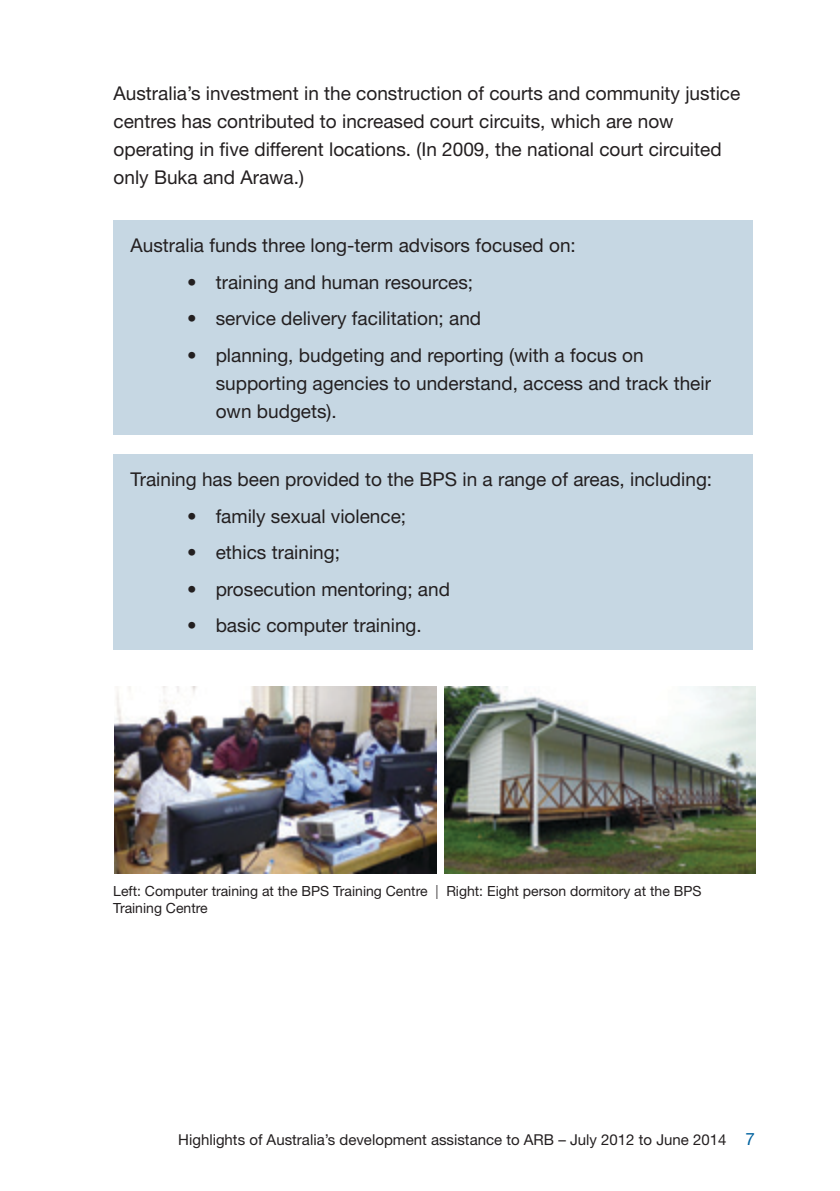
<style>
.page{position:relative;width:840px;height:1191px;background:#fff}
.page>*{position:absolute;margin:0;border:0;box-sizing:border-box;transform-origin:0 0}
._04__BODY_TEXT{font:19px/28px "Helvetica Neue";color:#231f20}
._05__DOT_POINTS{font:19px/28px "Helvetica Neue";color:#231f20}
.t1{font:15px "Helvetica Neue";color:#231f20}
.t2{font:14px/16.8px "Helvetica Neue";color:#231f20}
.s1{font-weight:300}
.s2{font-size:17px;color:#00629f}
</style>
<div class="page">
<div style="left:113px;top:220px;width:639px;height:215px;background:#c6d7e3"></div>
<div style="left:113px;top:454px;width:639px;height:195px;background:#c6d7e3"></div>
<img style="left:444px;top:686px;width:311px;height:187px">
<img style="left:114px;top:686px;width:322px;height:187px">
<p class="_04__BODY_TEXT" style="left:113px;top:79px;width:628px">Australia’s investment in the construction of courts and community justice centres has contributed to increased court circuits, which are now operating in five different locations. (In 2009, the national court circuited only Buka and Arawa.)</p>
<p class="_04__BODY_TEXT" style="left:130px;top:231px;width:446px">Australia funds three long-term advisors focused on:</p>
<p class="_05__DOT_POINTS" style="left:187px;top:268px;width:287px">• training and human resources;</p>
<p class="_05__DOT_POINTS" style="left:187px;top:304px;width:295px">• service delivery facilitation; and</p>
<p class="_05__DOT_POINTS" style="left:215px;top:341px;width:496px;text-indent:-28px">• planning, budgeting and reporting (with a focus on supporting agencies to understand, access and track their own budgets).</p>
<p class="_04__BODY_TEXT" style="left:130px;top:465px;width:583px">Training has been provided to the BPS in a range of areas, including:</p>
<p class="_05__DOT_POINTS" style="left:187px;top:502px;width:220px">• family sexual violence;</p>
<p class="_05__DOT_POINTS" style="left:187px;top:538px;width:154px">• ethics training;</p>
<p class="_05__DOT_POINTS" style="left:187px;top:575px;width:264px">• prosecution mentoring; and</p>
<p class="_05__DOT_POINTS" style="left:187px;top:611px;width:236px">• basic computer training.</p>
<p class="t2" style="left:113px;top:882px;width:589px">Left: Computer training at the BPS Training Centre <span class="s1">|</span> Right: Eight person dormitory at the BPS<br>Training Centre</p>
<p class="t1" style="left:178px;top:1130px;width:577px">Highlights of Australia’s development assistance to ARB – July 2012 to June 2014 <span class="s2">7</span></p>
</div>
